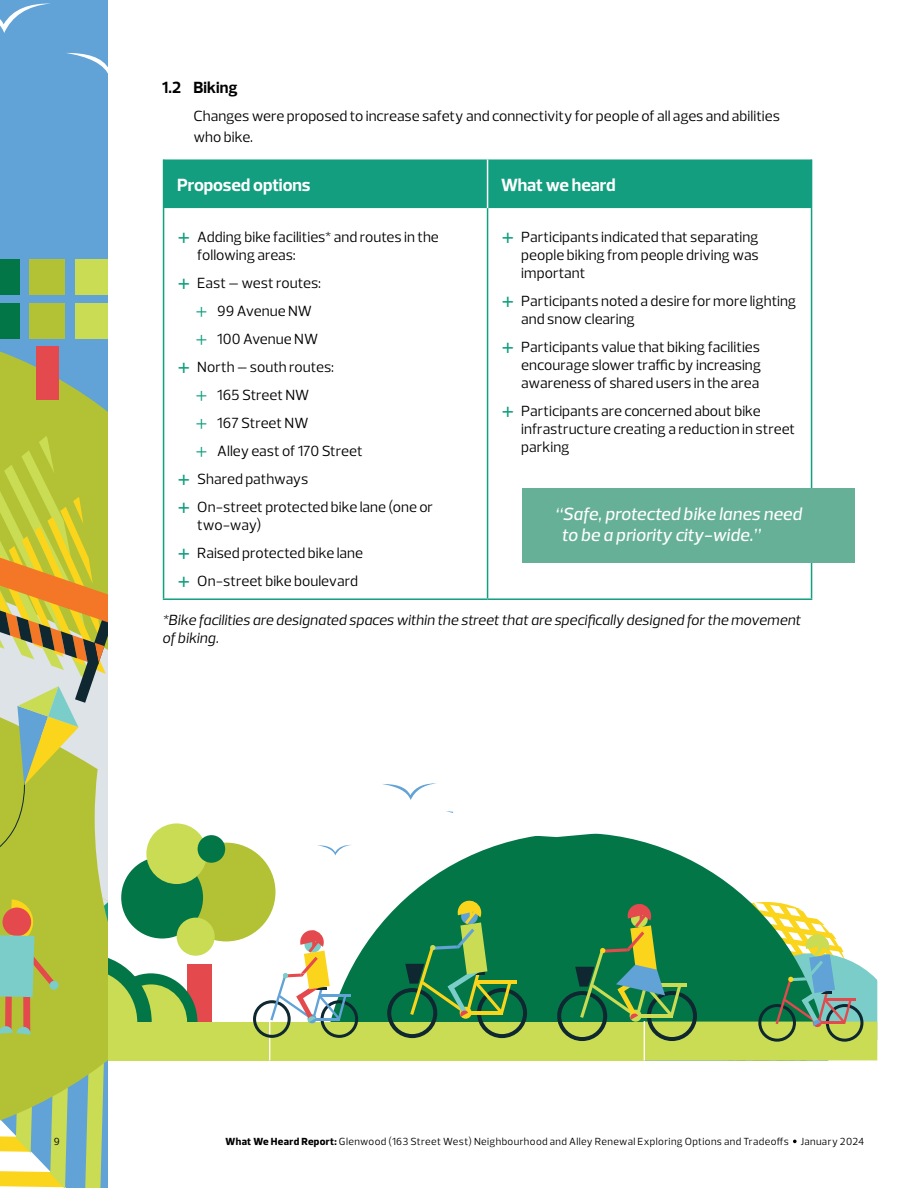
<style>
.page{position:relative;width:918px;height:1188px;background:#fff}
.page>*{position:absolute;margin:0;border:0;box-sizing:border-box;transform-origin:0 0}
.t1{font:italic 500 18px/21px "Prelo";color:#fff}
.t2{font:700 18px "Prelo";letter-spacing:-.01em;color:#fff}
.t3{font:700 16.5px "Prelo";color:#000}
.t4{font:15px/18px "Prelo";color:#000}
.t5{font:italic 15px/18px "Prelo";letter-spacing:-.005em;color:#000}
.t6{font:10.5px "Prelo";letter-spacing:.035em;color:#000}
.s1{font-size:27px;color:#129e7f}
.s2{font-weight:300;font-size:27px;color:#129e7f}
.s3{font-weight:800}
</style>
<div class="page">
<div style="left:187px;top:964px;width:24px;height:60px;background:#e3494d"></div>
<div style="left:177px;top:843px;width:98px;height:98px;background:#b3c235;border-radius:50%"></div>
<div style="left:177px;top:918px;width:38px;height:38px;background:#c9dc53;border-radius:50%"></div>
<svg style="left:146px;top:823px;width:61px;height:61px"></svg>
<div style="left:198px;top:835px;width:27px;height:28px;background:#037647;border-radius:50%"></div>
<svg style="left:335px;top:833px;width:414px;height:189px;fill:#037647"></svg>
<div style="left:98px;top:1022px;width:172px;height:38px;background:#c9dc53"></div>
<div style="left:270px;top:1022px;width:375px;height:38px;background:#c9dc53"></div>
<hr style="left:269px;top:1021px;width:1px;height:39px;background:#fff">
<svg style="left:387px;top:900px;width:140px;height:138px;background:#368849"></svg>
<svg style="left:253px;top:929px;width:105px;height:109px"></svg>
<hr style="left:312px;top:931px;width:3px;height:15px;background:#e3494d">
<svg style="left:557px;top:901px;width:320px;height:159px;background:#63a162"></svg>
<svg style="left:383px;top:783px;width:54px;height:17px"></svg>
<svg style="left:446px;top:811px;width:8px;height:2px"></svg>
<svg style="left:317px;top:845px;width:35px;height:10px"></svg>
<div style="left:0;top:0;width:108px;height:326px;background:#61a2d7"></div>
<svg style="left:0;top:326px;width:108px;height:110px;background:#91b476"></svg>
<svg style="left:0;top:3px;width:51px;height:30px;background:#75addc"></svg>
<svg style="left:66px;top:53px;width:42px;height:25px"></svg>
<div style="left:0;top:259px;width:20px;height:35px;background:#037647"></div>
<div style="left:30px;top:259px;width:35px;height:35px;background:#b3c235"></div>
<div style="left:75px;top:259px;width:33px;height:35px;background:#c9dc53"></div>
<div style="left:0;top:304px;width:20px;height:35px;background:#037647"></div>
<div style="left:30px;top:304px;width:35px;height:35px;background:#b3c235"></div>
<div style="left:75px;top:304px;width:33px;height:35px;background:#c9dc53"></div>
<div style="left:36px;top:346px;width:23px;height:54px;background:#e3494d"></div>
<svg style="left:0;top:436px;width:198px;height:752px"></svg>
<svg style="left:793px;top:1140px;width:4px;height:3px"></svg>
<div style="left:164px;top:159px;width:647px;height:49px;background:#129e7f"></div>
<hr style="left:487px;top:208px;width:1px;height:390px;background:#129e7f">
<hr style="left:487px;top:159px;width:1px;height:49px;background:#fff">
<hr style="left:811px;top:159px;width:1px;height:49px;background:#129e7f">
<hr style="left:811px;top:208px;width:1px;height:390px;background:#129e7f">
<hr style="left:163px;top:598px;width:325px;height:2px;background:#129e7f">
<hr style="left:488px;top:598px;width:324px;height:2px;background:#129e7f">
<hr style="left:163px;top:159px;width:1px;height:49px;background:#129e7f">
<hr style="left:163px;top:208px;width:1px;height:390px;background:#129e7f">
<div style="left:522px;top:488px;width:333px;height:75px;background:#66b098"></div>
<p class="t3" style="left:162px;top:78px;width:77px">1.2 Biking</p>
<p class="t4" style="left:194px;top:106px;width:588px;line-height:21px">Changes were proposed to increase safety and connectivity for people of all ages and abilities who bike.</p>
<p class="t2" style="left:177px;top:173px;width:135px">Proposed options</p>
<p class="t2" style="left:501px;top:173px;width:116px">What we heard</p>
<p class="t4" style="left:197px;top:228px;width:243px;text-indent:-20px"><span class="s1">+</span> Adding bike facilities* and routes in the following areas:</p>
<p class="t4" style="left:177px;top:274px;width:146px"><span class="s1">+</span> East – west routes:</p>
<p class="t4" style="left:195px;top:302px;width:119px"><span class="s2">+</span> 99 Avenue NW</p>
<p class="t4" style="left:195px;top:330px;width:125px"><span class="s2">+</span> 100 Avenue NW</p>
<p class="t4" style="left:177px;top:358px;width:159px"><span class="s1">+</span> North – south routes:</p>
<p class="t4" style="left:195px;top:386px;width:116px"><span class="s2">+</span> 165 Street NW</p>
<p class="t4" style="left:195px;top:414px;width:115px"><span class="s2">+</span> 167 Street NW</p>
<p class="t4" style="left:195px;top:442px;width:169px"><span class="s2">+</span> Alley east of 170 Street</p>
<p class="t4" style="left:177px;top:470px;width:133px"><span class="s1">+</span> Shared pathways</p>
<p class="t4" style="left:177px;top:498px;width:258px"><span class="s1">+</span> On-street protected bike lane (one or</p>
<p class="t4" style="left:177px;top:511px;width:188px;line-height:28px;text-indent:20px">two-way)<br><span class="s1">+</span> Raised protected bike lane <span class="s1">+</span> On-street bike boulevard</p>
<p class="t4" style="left:521px;top:228px;width:239px;text-align:justify;text-indent:-20px"><span class="s1">+</span> Participants indicated that separating people biking from people driving was important</p>
<p class="t4" style="left:521px;top:292px;width:276px;text-indent:-20px"><span class="s1">+</span> Participants noted a desire for more lighting and snow clearing</p>
<p class="t4" style="left:521px;top:338px;width:241px;text-align:justify;text-indent:-20px"><span class="s1">+</span> Participants value that biking facilities encourage slower traffic by increasing awareness of shared users in the area</p>
<p class="t4" style="left:521px;top:402px;width:275px;text-indent:-20px"><span class="s1">+</span> Participants are concerned about bike infrastructure creating a reduction in street parking</p>
<p class="t1" style="left:562px;top:504px;width:242px;text-indent:-7px">“Safe, protected bike lanes need to be a priority city-wide.”</p>
<p class="t5" style="left:162px;top:611px;width:640px">*Bike facilities are designated spaces within the street that are specifically designed for the movement of biking.</p>
<p class="t6" style="left:54px;top:1135px;width:7px">9</p>
<p class="t6" style="left:226px;top:1135px;width:640px"><span class="s3">What We Heard Report:</span> Glenwood (163 Street West) Neighbourhood and Alley Renewal Exploring Options and Tradeoffs January 2024</p>
</div>
